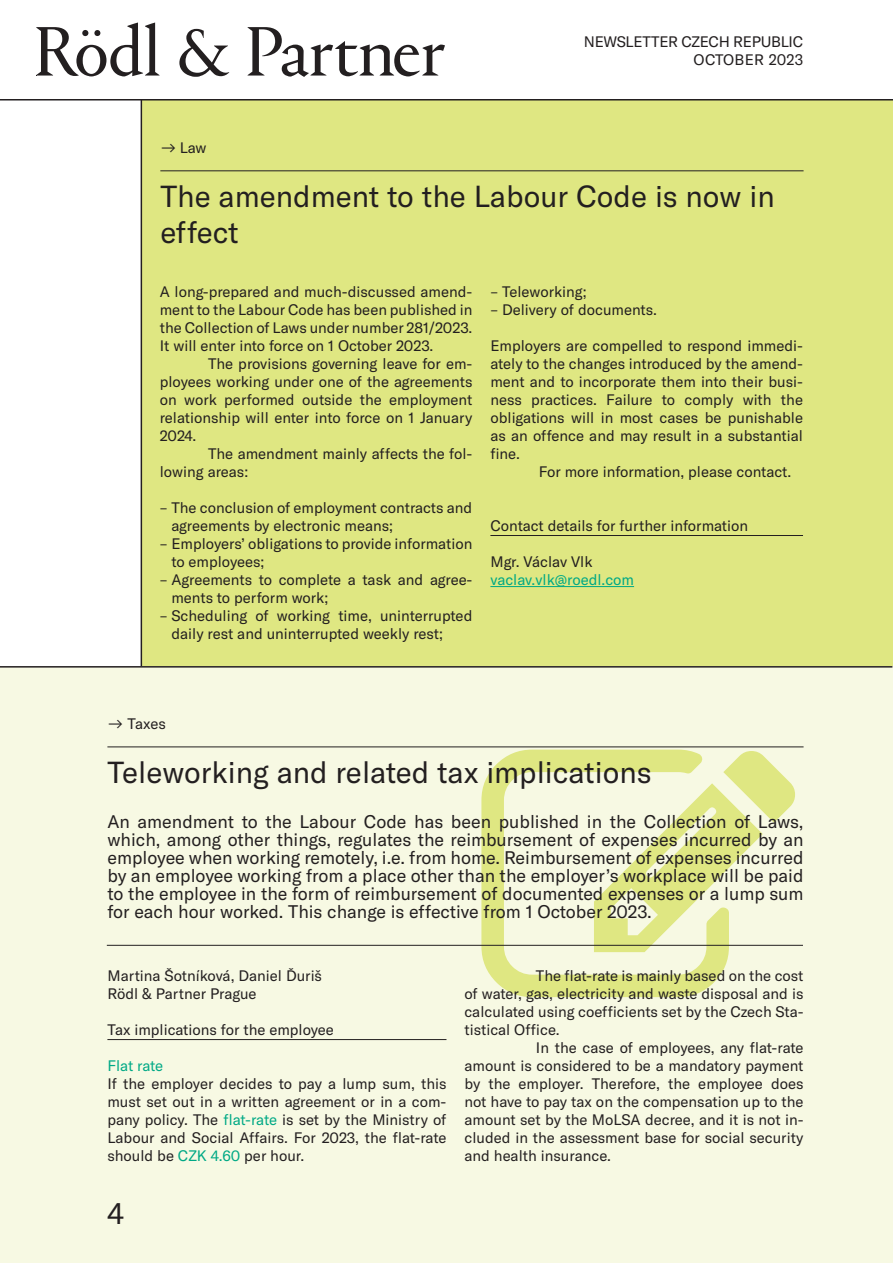
<style>
.page{position:relative;width:893px;height:1263px;background:#fff}
.page>*{position:absolute;margin:0;border:0;box-sizing:border-box;transform-origin:0 0}
.t1{font:30px/36px "GT America";color:#231f20}
.t2{font:18px/18px "GT America";color:#231f20;text-align:justify}
.t3{font:15px/18px "GT America";color:#231f20}
.t4{font:15px "GT America";color:#00a985}
.s1{color:#00a985}
</style>
<div class="page">
<div style="left:0;top:666px;width:893px;height:597px;background:#f7f9e3"></div>
<svg style="left:481px;top:750px;width:314px;height:247px"></svg>
<hr style="left:107px;top:1039px;width:339px;height:1px;background:#231f20">
<hr style="left:107px;top:747px;width:697px;height:1px;background:#231f20">
<hr style="left:107px;top:945px;width:696px;height:1px;background:#231f20">
<div style="left:141px;top:100px;width:751px;height:566px;background:#dfe782"></div>
<hr style="left:0;top:666px;width:892px;height:2px;background:#231f20">
<hr style="left:141px;top:100px;width:1px;height:566px;background:#231f20">
<hr style="left:490px;top:535px;width:313px;height:1px;background:#231f20">
<hr style="left:490px;top:586px;width:144px;height:1px;background:#00a985">
<hr style="left:160px;top:171px;width:644px;height:1px;background:#231f20">
<hr style="left:0;top:99px;width:893px;height:1px;background:#231f20">
<svg style="left:36px;top:23px;width:409px;height:54px"></svg>
<p class="t3" style="left:584px;top:32px;width:52px">newsletter</p>
<p class="t3" style="left:681px;top:32px;width:11px">czech</p>
<p class="t3" style="left:733px;top:32px;width:10px">republic</p>
<p class="t3" style="left:694px;top:50px;width:11px">october</p>
<p class="t3" style="left:769px;top:50px;width:36px">2023</p>
<p class="t3" style="left:160px;top:139px;width:47px">→ Law</p>
<h1 class="t1" style="left:160px;top:178px;width:616px">The amendment to the Labour Code is now in effect</h1>
<p class="t3" style="left:160px;top:283px;width:314px;text-align:justify">A long-prepared and much-discussed amend&shy;ment to the Labour Code has been published in the Collection of Laws under number 281/2023.<br>It will enter into force on 1 October 2023.</p>
<p class="t3" style="left:160px;top:355px;width:314px;text-align:justify;text-indent:48px">The provisions governing leave for em&shy;ployees working under one of the agreements on work performed outside the employment relationship will enter into force on 1 January 2024.</p>
<p class="t3" style="left:160px;top:445px;width:314px;text-indent:48px">The amendment mainly affects the fol&shy;lowing areas:</p>
<p class="t3" style="left:171px;top:499px;width:302px;text-indent:-12px">– The conclusion of employment contracts and agreements by electronic means;</p>
<p class="t3" style="left:171px;top:535px;width:302px;text-indent:-12px">– Employers’ obligations to provide information to employees;</p>
<p class="t3" style="left:171px;top:571px;width:303px;text-indent:-12px">– Agreements to complete a task and agree&shy;ments to perform work;</p>
<p class="t3" style="left:171px;top:607px;width:303px;text-indent:-12px">– Scheduling of working time, uninterrupted daily rest and uninterrupted weekly rest;</p>
<p class="t3" style="left:490px;top:283px;width:98px">– Teleworking;</p>
<p class="t3" style="left:490px;top:301px;width:168px">– Delivery of documents.</p>
<p class="t3" style="left:490px;top:337px;width:314px;text-align:justify">Employers are compelled to respond immedi&shy;ately to the changes introduced by the amend&shy;ment and to incorporate them into their busi&shy;ness practices. Failure to comply with the obligations will in most cases be punishable as an offence and may result in a substantial fine.</p>
<p class="t3" style="left:539px;top:463px;width:254px">For more information, please contact.</p>
<p class="t3" style="left:490px;top:517px;width:259px">Contact details for further information</p>
<p class="t3" style="left:490px;top:553px;width:104px">Mgr. Václav Vlk</p>
<p class="t4" style="left:490px;top:571px;width:145px">vaclav.vlk@roedl.com</p>
<p class="t3" style="left:107px;top:715px;width:60px">→ Taxes</p>
<h1 class="t1" style="left:107px;top:754px;width:546px">Teleworking and related tax implications</h1>
<p class="t2" style="left:107px;top:813px;width:698px">An amendment to the Labour Code has been published in the Collection of Laws, which, among other things, regulates the reimbursement of expenses incurred by an employee when working remotely, i.e. from home. Reimbursement of expenses incurred by an employee working from a place other than the employer’s workplace will be paid to the employee in the form of reimbursement of documented expenses or a lump sum for each hour worked. This change is effective from 1 October 2023.</p>
<p class="t3" style="left:107px;top:967px;width:216px">Martina Šotníková, Daniel Ďuriš<br>Rödl &amp; Partner Prague</p>
<p class="t3" style="left:107px;top:1021px;width:228px">Tax implications for the employee</p>
<p class="t4" style="left:107px;top:1057px;width:57px">Flat rate</p>
<p class="t3" style="left:107px;top:1075px;width:341px;text-align:justify">If the employer decides to pay a lump sum, this must set out in a written agreement or in a com&shy;pany policy. The <span class="s1">flat-rate</span> is set by the Ministry of Labour and Social Affairs. For 2023, the flat-rate should be <span class="s1">CZK 4.60</span> per hour.</p>
<h1 class="t1" style="left:107px;top:1195px;width:18px">4</h1>
<p class="t3" style="left:536px;top:967px;width:269px">The flat-rate is mainly based on the cost</p>
<p class="t3" style="left:464px;top:985px;width:341px">of water, gas, electricity and waste disposal and is</p>
<p class="t3" style="left:464px;top:1003px;width:341px">calculated using coefficients set by the Czech Sta-</p>
<p class="t3" style="left:464px;top:1021px;width:97px">tistical Office.</p>
<p class="t3" style="left:536px;top:1039px;width:269px">In the case of employees, any flat-rate</p>
<p class="t3" style="left:464px;top:1057px;width:341px">amount is considered to be a mandatory payment</p>
<p class="t3" style="left:464px;top:1075px;width:341px">by the employer. Therefore, the employee does</p>
<p class="t3" style="left:464px;top:1093px;width:341px">not have to pay tax on the compensation up to the</p>
<p class="t3" style="left:464px;top:1111px;width:341px">amount set by the MoLSA decree, and it is not in-</p>
<p class="t3" style="left:464px;top:1129px;width:341px">cluded in the assessment base for social security</p>
<p class="t3" style="left:464px;top:1147px;width:148px">and health insurance.</p>
</div>
